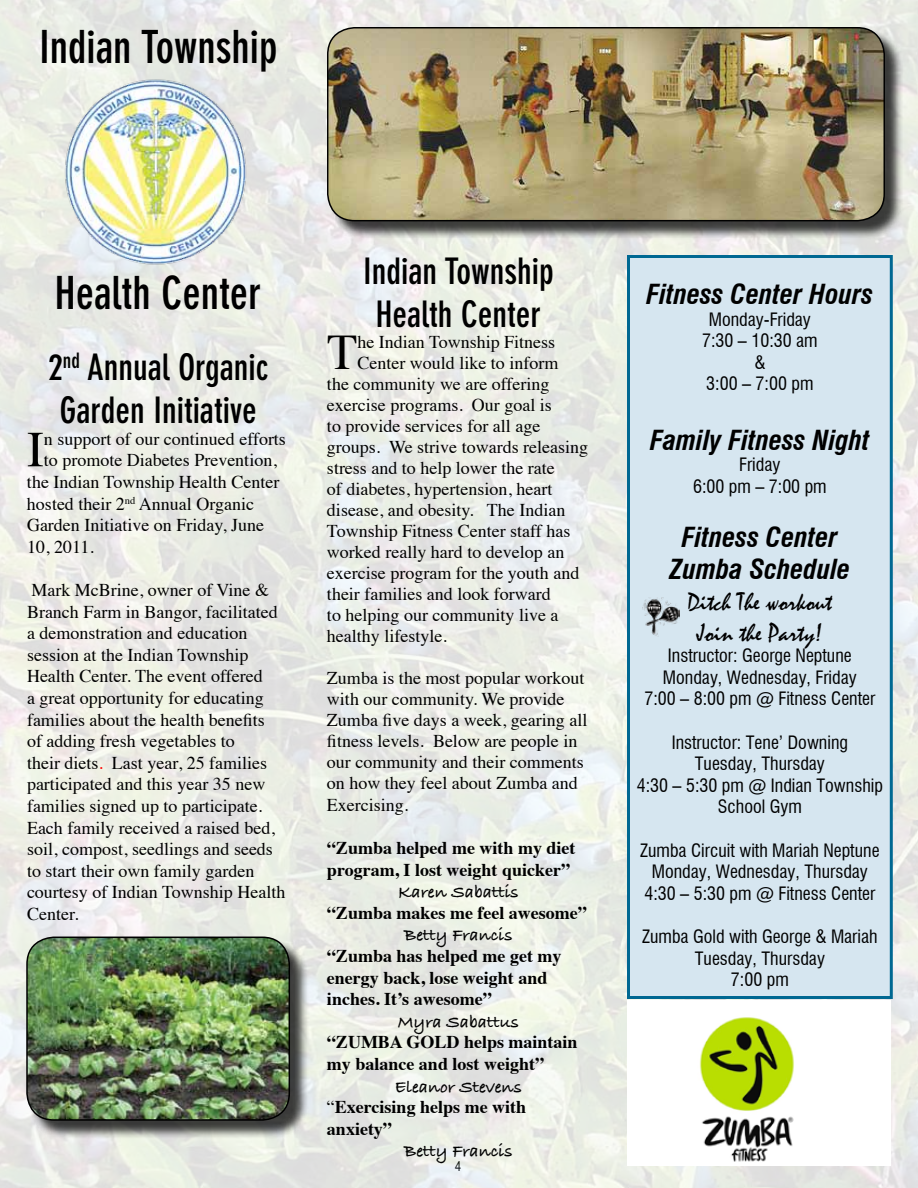
<style>
.page{position:relative;width:918px;height:1188px;background:#fff}
.page>*{position:absolute;margin:0;border:0;box-sizing:border-box;transform-origin:0 0}
.t1{font:50.7px "Times";color:#000}
.t2{font:49.8px "Times";color:#000}
.t3{font:700 condensed 45px "DIN Neuzeit Grotesk";color:#000}
.t4{font:700 condensed 36px/43.2px "DIN Neuzeit Grotesk";color:#000;text-align:center}
.t5{font:italic 700 condensed 27px/32.4px "Swiss 721 BT";color:#000;text-align:center}
.t6{font:25.5px/30.6px "Mistral";color:#000;text-align:center}
.t7{font:18px/21.6px "Times";color:#000}
.t8{font:condensed 18px/21.6px "Swiss 721 BT";color:#000;text-align:center}
.t9{font:700 18px/21.6px "Times";color:#000}
.t10{font:18px "Bradley Hand ITCTT Bold";color:#000}
.t11{font:13.5px "Arial Narrow";color:#000}
.s1{color:#f00}
.s2{font-weight:400}
</style>
<div class="page">
<img style="left:0;top:0;width:918px;height:1188px">
<img style="left:60px;top:75px;width:193px;height:195px">
<div style="left:628px;top:256px;width:263px;height:742px;background:#d6e6f0"></div>
<div style="left:627px;top:255px;width:266px;height:744px;border:3px solid #006892"></div>
<div style="left:329px;top:29px;width:575px;height:211px;background:#000;opacity:.75"></div>
<img style="left:328px;top:28px;width:556px;height:193px">
<div style="left:327px;top:27px;width:558px;height:194px;border:2px solid #000;border-radius:27px"></div>
<img style="left:642px;top:597px;width:37px;height:39px">
<div style="left:28px;top:939px;width:281px;height:200px;background:#000;opacity:.75"></div>
<img style="left:27px;top:937px;width:262px;height:183px">
<div style="left:26px;top:937px;width:264px;height:184px;border:2px solid #000;border-radius:27px"></div>
<img style="left:627px;top:1000px;width:263px;height:166px">
<h3 class="t3" style="left:39px;top:21px;width:240px">Indian Township</h3>
<h3 class="t3" style="left:55px;top:267px;width:208px">Health Center</h3>
<h3 class="t4" style="left:48px;top:345px;width:222px">2<sup>nd</sup> Annual Organic<br>Garden Initiative</h3>
<h1 class="t1" style="left:27px;top:402px;width:18px">I</h1>
<p class="t7" style="left:44px;top:426px;width:244px">n support of our continued efforts</p>
<p class="t7" style="left:44px;top:448px;width:234px">to promote Diabetes Prevention,</p>
<p class="t7" style="left:27px;top:470px;width:254px">the Indian Township Health Center</p>
<p class="t7" style="left:27px;top:491px;width:229px">hosted their 2<sup>nd</sup> Annual Organic</p>
<p class="t7" style="left:27px;top:513px;width:239px">Garden Initiative on Friday, June</p>
<p class="t7" style="left:27px;top:534px;width:68px">10, 2011.</p>
<p class="t7" style="left:27px;top:578px;width:260px">Mark McBrine, owner of Vine &amp;<br>Branch Farm in Bangor, facilitated a demonstration and education session at the Indian Township<br>Health Center. The event offered<br>a great opportunity for educating families about the health benefits<br>of adding fresh vegetables to<br>their diets<span class="s1">.</span> Last year, 25 families participated and this year 35 new families signed up to participate.<br>Each family received a raised bed, soil, compost, seedlings and seeds to start their own family garden courtesy of Indian Township Health<br>Center.</p>
<h3 class="t4" style="left:363px;top:249px;width:192px">Indian Township<br>Health Center</h3>
<h2 class="t2" style="left:327px;top:306px;width:32px">T</h2>
<p class="t7" style="left:357px;top:330px;width:199px">he Indian Township Fitness</p>
<p class="t7" style="left:357px;top:351px;width:202px">Center would like to inform</p>
<p class="t7" style="left:327px;top:372px;width:224px">the community we are offering</p>
<p class="t7" style="left:327px;top:393px;width:226px">exercise programs. Our goal is</p>
<p class="t7" style="left:327px;top:414px;width:215px">to provide services for all age</p>
<p class="t7" style="left:327px;top:435px;width:263px">groups. We strive towards releasing</p>
<p class="t7" style="left:327px;top:456px;width:229px">stress and to help lower the rate</p>
<p class="t7" style="left:327px;top:477px;width:227px">of diabetes, hypertension, heart</p>
<p class="t7" style="left:327px;top:498px;width:240px">disease, and obesity. The Indian</p>
<p class="t7" style="left:327px;top:519px;width:245px">Township Fitness Center staff has</p>
<p class="t7" style="left:327px;top:540px;width:239px">worked really hard to develop an</p>
<p class="t7" style="left:327px;top:561px;width:254px">exercise program for the youth and</p>
<p class="t7" style="left:327px;top:582px;width:225px">their families and look forward</p>
<p class="t7" style="left:327px;top:603px;width:233px">to helping our community live a</p>
<p class="t7" style="left:327px;top:624px;width:121px">healthy lifestyle.</p>
<p class="t7" style="left:327px;top:666px;width:262px;line-height:21.1px">Zumba is the most popular workout with our community. We provide<br>Zumba five days a week, gearing all fitness levels. Below are people in our community and their comments on how they feel about Zumba and<br>Exercising.</p>
<p class="t9" style="left:327px;top:835px;width:250px">“Zumba helped me with my diet program, I lost weight quicker”</p>
<p class="t10" style="left:398px;top:878px;width:122px">Karen Sabattis</p>
<p class="t9" style="left:327px;top:900px;width:261px">“Zumba makes me feel awesome”</p>
<p class="t10" style="left:404px;top:922px;width:110px">Betty Francis</p>
<p class="t9" style="left:327px;top:943px;width:236px">“Zumba has helped me get my energy back, lose weight and inches. It’s awesome”</p>
<p class="t10" style="left:398px;top:1008px;width:123px">Myra Sabattus</p>
<p class="t9" style="left:327px;top:1030px;width:252px">“ZUMBA GOLD helps maintain my balance and lost weight”</p>
<p class="t10" style="left:395px;top:1073px;width:128px">Eleanor Stevens</p>
<p class="t9" style="left:327px;top:1094px;width:201px"><span class="s2">“</span>Exercising helps me with anxiety”</p>
<p class="t10" style="left:404px;top:1138px;width:110px">Betty Francis</p>
<p class="t11" style="left:455px;top:1156px;width:8px">4</p>
<h3 class="t5" style="left:646px;top:278px;width:228px">Fitness Center Hours</h3>
<p class="t8" style="left:702px;top:308px;width:117px">Monday-Friday<br>7:30 – 10:30 am &amp;<br>3:00 – 7:00 pm</p>
<h3 class="t5" style="left:650px;top:424px;width:221px">Family Fitness Night</h3>
<p class="t8" style="left:693px;top:454px;width:135px">Friday<br>6:00 pm – 7:00 pm</p>
<h3 class="t5" style="left:670px;top:521px;width:182px">Fitness Center<br>Zumba Schedule</h3>
<h3 class="t6" style="left:688px;top:587px;width:146px">Ditch The workout<br>Join the Party!</h3>
<p class="t8" style="left:644px;top:645px;width:232px">Instructor: George Neptune<br>Monday, Wednesday, Friday<br>7:00 – 8:00 pm @ Fitness Center</p>
<p class="t8" style="left:637px;top:731px;width:248px">Instructor: Tene’ Downing<br>Tuesday, Thursday<br>4:30 – 5:30 pm @ Indian Township<br>School Gym</p>
<p class="t8" style="left:640px;top:839px;width:241px">Zumba Circuit with Mariah Neptune<br>Monday, Wednesday, Thursday<br>4:30 – 5:30 pm @ Fitness Center</p>
<p class="t8" style="left:642px;top:926px;width:237px">Zumba Gold with George &amp; Mariah<br>Tuesday, Thursday<br>7:00 pm</p>
</div>
